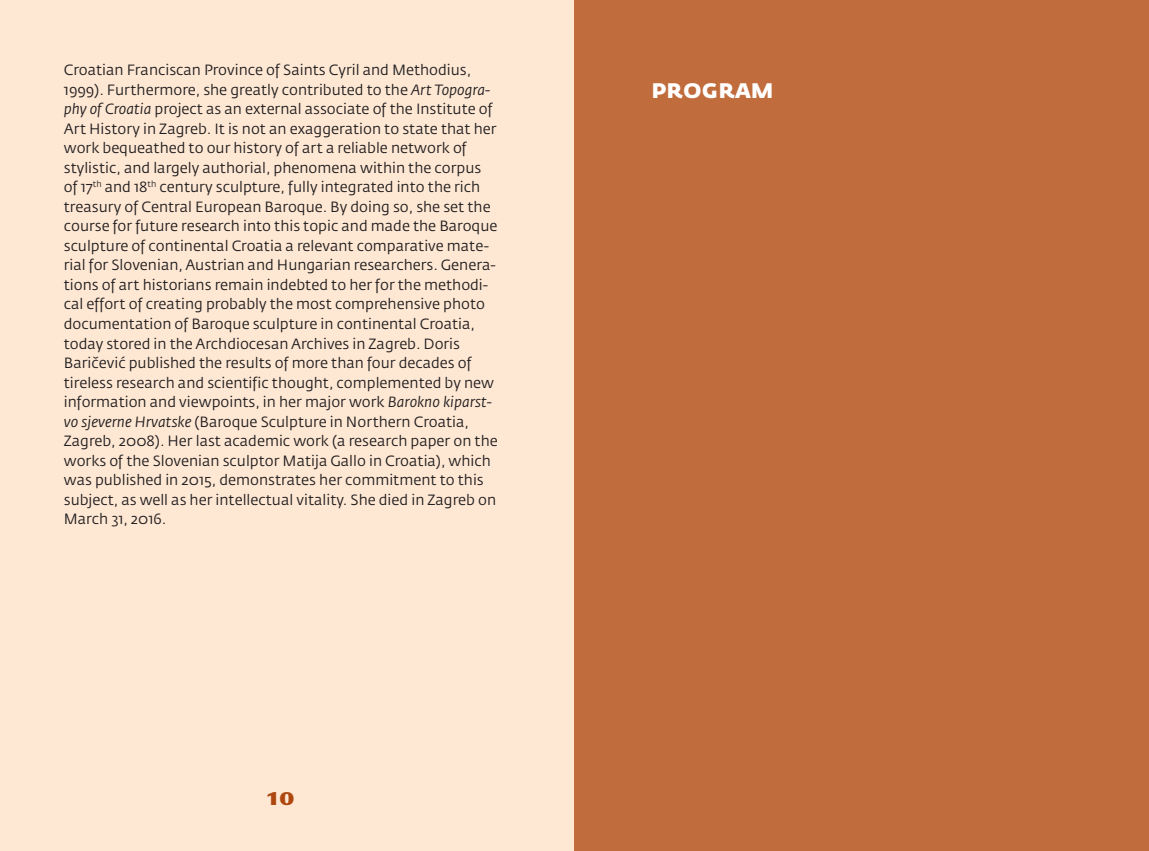
<style>
.page{position:relative;width:1149px;height:851px;background:#fff}
.page>*{position:absolute;margin:0;border:0;box-sizing:border-box;transform-origin:0 0}
.t1{font:700 27px "Fedra Sans Std";color:#fff}
.t2{font:900 25.5px "Fresco";color:#ae4710}
.t3{font:14.7px/19.5px "Fedra Sans Std";color:#231f20}
.s1{font-style:italic}
</style>
<div class="page">
<div style="left:0;top:0;width:1148px;height:850px;background:#fee8d4"></div>
<div style="left:574px;top:0;width:574px;height:850px;background:#c16c3d"></div>
<p class="t3" style="left:64px;top:60px;width:435px">Croatian Franciscan Province of Saints Cyril and Methodius, 1999). Furthermore, she greatly contributed to the <span class="s1">Art Topogra&shy;phy of Croatia</span> project as an external associate of the Institute of Art History in Zagreb. It is not an exaggeration to state that her work bequeathed to our history of art a reliable network of stylistic, and largely authorial, phenomena within the corpus of 17<sup>th</sup> and 18<sup>th</sup> century sculpture, fully integrated into the rich treasury of Central European Baroque. By doing so, she set the course for future research into this topic and made the Baroque sculpture of continental Croatia a relevant comparative mate&shy;rial for Slovenian, Austrian and Hungarian researchers. Genera&shy;tions of art historians remain indebted to her for the methodi&shy;cal effort of creating probably the most comprehensive photo documentation of Baroque sculpture in continental Croatia, today stored in the Archdiocesan Archives in Zagreb. Doris Baričević published the results of more than four decades of tireless research and scientific thought, complemented by new information and viewpoints, in her major work <span class="s1">Barokno kiparst&shy;vo sjeverne Hrvatske</span> (Baroque Sculpture in Northern Croatia, Zagreb, 2008). Her last academic work (a research paper on the works of the Slovenian sculptor Matija Gallo in Croatia), which was published in 2015, demonstrates her commitment to this subject, as well as her intellectual vitality. She died in Zagreb on March 31, 2016.</p>
<h2 class="t2" style="left:267px;top:779px;width:29px">10</h2>
<h1 class="t1" style="left:651px;top:71px;width:124px">program</h1>
</div>
